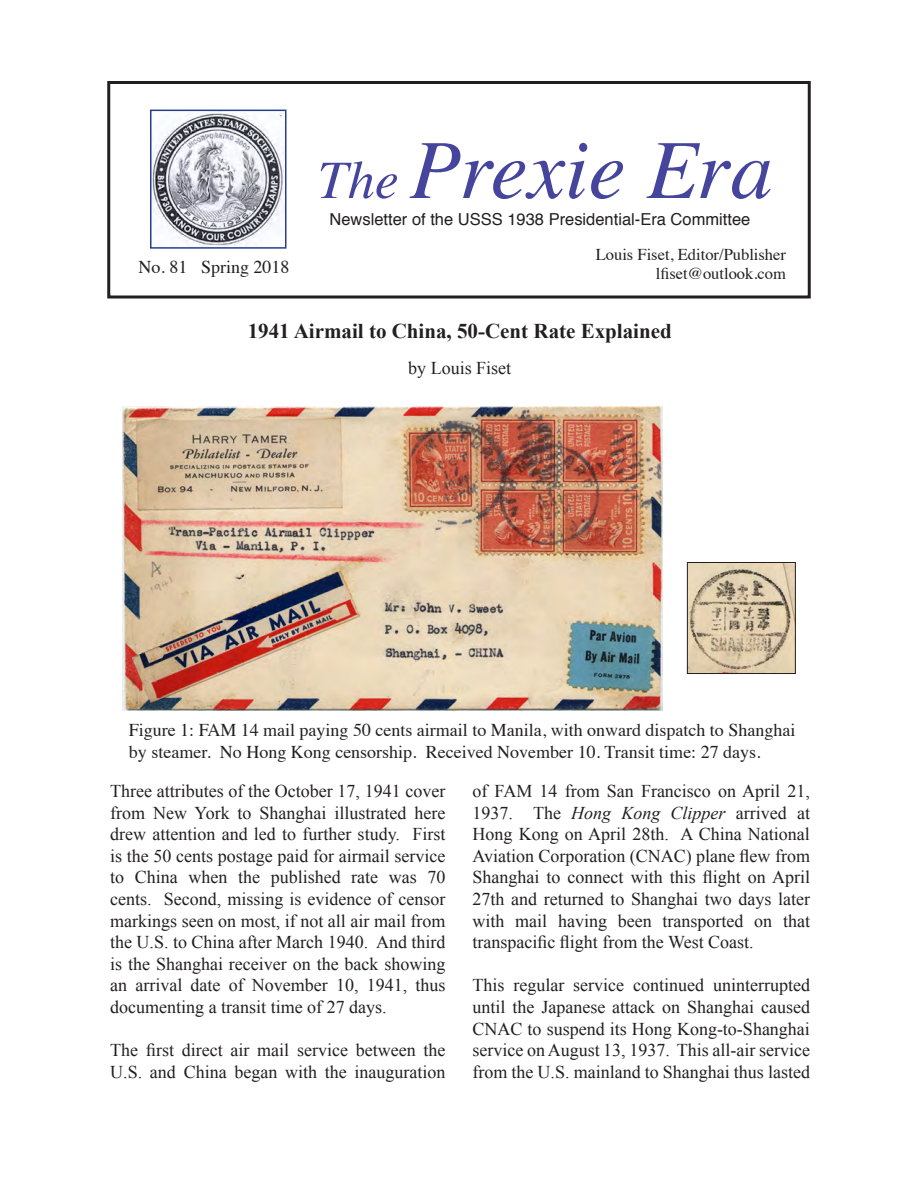
<style>
.page{position:relative;width:918px;height:1188px;background:#fff}
.page>*{position:absolute;margin:0;border:0;box-sizing:border-box;transform-origin:0 0}
.t1{font:italic 84px "Times";color:#45459d}
.t2{font:700 21px "Times New Roman";color:#231f20}
.t3{font:18px/21.6px "Times New Roman";color:#231f20;text-align:justify}
.t4{font:18px/21.6px "Times";color:#231f20}
.t5{font:16.5px "Helvetica";color:#231f20}
.t6{font:16.5px "Times";color:#231f20}
.s1{font-size:54px}
.s2{font-style:italic}
</style>
<div class="page">
<img style="left:153px;top:113px;width:131px;height:133px">
<div style="left:150px;top:110px;width:137px;height:139px;border:2px solid #253f8e"></div>
<div style="left:107px;top:81px;width:704px;height:217px;border:3px solid #231f20"></div>
<img style="left:123px;top:406px;width:539px;height:304px">
<img style="left:689px;top:564px;width:105px;height:108px">
<div style="left:687px;top:562px;width:109px;height:112px;border:1px solid #231f20"></div>
<p class="t4" style="left:139px;top:254px;width:153px">No. 81 Spring 2018</p>
<p class="t1" style="left:318px;top:97px;width:457px"><span class="s1">The</span> Prexie Era</p>
<p class="t5" style="left:330px;top:206px;width:422px">Newsletter of the USSS 1938 Presidential-Era Committee</p>
<p class="t6" style="left:596px;top:239px;width:192px">Louis Fiset, Editor/Publisher</p>
<p class="t6" style="left:656px;top:258px;width:132px">lfiset@outlook.com</p>
<p class="t2" style="left:248px;top:317px;width:426px">1941 Airmail to China, 50-Cent Rate Explained</p>
<p class="t3" style="left:408px;top:357px;width:105px">by Louis Fiset</p>
<p class="t4" style="left:129px;top:718px;width:668px">Figure 1: FAM 14 mail paying 50 cents airmail to Manila, with onward dispatch to Shanghai by steamer. No Hong Kong censorship. Received November 10. Transit time: 27 days.</p>
<p class="t3" style="left:110px;top:780px;width:337px">Three attributes of the October 17, 1941 cover from New York to Shanghai illustrated here drew attention and led to further study. First is the 50 cents postage paid for airmail service to China when the published rate was 70 cents. Second, missing is evidence of censor markings seen on most, if not all air mail from the U.S. to China after March 1940. And third is the Shanghai receiver on the back showing an arrival date of November 10, 1941, thus documenting a transit time of 27 days.</p>
<p class="t3" style="left:110px;top:1039px;width:337px">The first direct air mail service between the<br>U.S. and China began with the inauguration</p>
<p class="t3" style="left:473px;top:780px;width:339px">of FAM 14 from San Francisco on April 21, 1937. The <span class="s2">Hong Kong Clipper</span> arrived at Hong Kong on April 28th. A China National Aviation Corporation (CNAC) plane flew from Shanghai to connect with this flight on April 27th and returned to Shanghai two days later with mail having been transported on that transpacific flight from the West Coast.</p>
<p class="t3" style="left:473px;top:974px;width:339px">This regular service continued uninterrupted until the Japanese attack on Shanghai caused CNAC to suspend its Hong Kong-to-Shanghai service on August 13, 1937. This all-air service from the U.S. mainland to Shanghai thus lasted</p>
</div>
